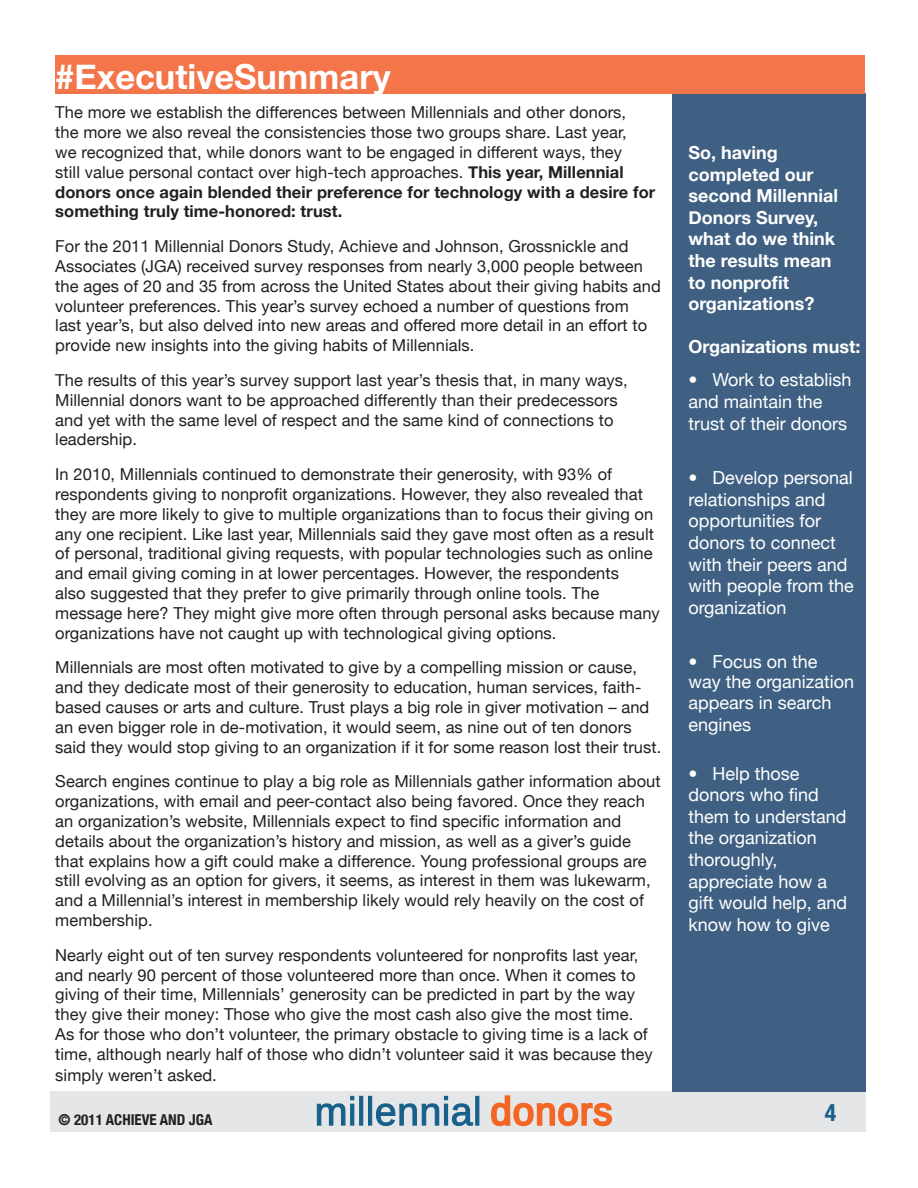
<style>
.page{position:relative;width:918px;height:1188px;background:#fff}
.page>*{position:absolute;margin:0;border:0;box-sizing:border-box;transform-origin:0 0}
.t1{font:700 34.5px "Helvetica Neue";color:#fff}
.t2{font:700 condensed 24px "Helvetica Neue";color:#1a608c}
.t3{font:18px/21.6px "Helvetica Neue";color:#fff}
.t4{font:700 18px/21.6px "Helvetica Neue";color:#fff}
.t5{font:16.5px/19.8px "Helvetica Neue";letter-spacing:.005em;color:#231f20}
.t6{font:700 condensed 15px "Helvetica Neue";color:#231f20}
.s1{font-weight:700}
</style>
<div class="page">
<div style="left:51px;top:1092px;width:815px;height:40px;background:#e5e6e8"></div>
<svg style="left:316px;top:1096px;width:38px;height:30px"></svg>
<div style="left:350px;top:1104px;width:4px;height:22px;background:#216690;border:1px solid #18608c"></div>
<div style="left:359px;top:1096px;width:4px;height:30px;background:#18608c;border:1px solid #18608c"></div>
<hr style="left:368px;top:1096px;width:4px;height:30px;background:#18608c">
<svg style="left:375px;top:1096px;width:99px;height:30px"></svg>
<svg style="left:475px;top:1096px;width:4px;height:30px"></svg>
<svg style="left:491px;top:1095px;width:121px;height:32px"></svg>
<div style="left:672px;top:94px;width:193px;height:998px;background:#3f6082"></div>
<div style="left:55px;top:56px;width:810px;height:38px;background:#f37549"></div>
<p class="t1" style="left:55px;top:55px;width:337px">#ExecutiveSummary</p>
<p class="t5" style="left:55px;top:102px;width:602px">The more we establish the differences between Millennials and other donors,<br>the more we also reveal the consistencies those two groups share. Last year,<br>we recognized that, while donors want to be engaged in different ways, they<br>still value personal contact over high-tech approaches. <span class="s1">This year, Millennial donors once again blended their preference for technology with a desire for something truly time-honored: trust.</span></p>
<p class="t5" style="left:55px;top:236px;width:607px">For the 2011 Millennial Donors Study, Achieve and Johnson, Grossnickle and Associates (JGA) received survey responses from nearly 3,000 people between the ages of 20 and 35 from across the United States about their giving habits and volunteer preferences. This year’s survey echoed a number of questions from<br>last year’s, but also delved into new areas and offered more detail in an effort to provide new insights into the giving habits of Millennials.</p>
<p class="t5" style="left:55px;top:370px;width:574px">The results of this year’s survey support last year’s thesis that, in many ways, Millennial donors want to be approached differently than their predecessors and yet with the same level of respect and the same kind of connections to leadership.</p>
<p class="t5" style="left:55px;top:464px;width:606px">In 2010, Millennials continued to demonstrate their generosity, with 93% of respondents giving to nonprofit organizations. However, they also revealed that they are more likely to give to multiple organizations than to focus their giving on any one recipient. Like last year, Millennials said they gave most often as a result of personal, traditional giving requests, with popular technologies such as online and email giving coming in at lower percentages. However, the respondents<br>also suggested that they prefer to give primarily through online tools. The message here? They might give more often through personal asks because many organizations have not caught up with technological giving options.</p>
<p class="t5" style="left:55px;top:657px;width:608px">Millennials are most often motivated to give by a compelling mission or cause, and they dedicate most of their generosity to education, human services, faith&shy;based causes or arts and culture. Trust plays a big role in giver motivation – and an even bigger role in de-motivation, it would seem, as nine out of ten donors said they would stop giving to an organization if it for some reason lost their trust.</p>
<p class="t5" style="left:55px;top:771px;width:607px">Search engines continue to play a big role as Millennials gather information about organizations, with email and peer-contact also being favored. Once they reach an organization’s website, Millennials expect to find specific information and details about the organization’s history and mission, as well as a giver’s guide that explains how a gift could make a difference. Young professional groups are still evolving as an option for givers, it seems, as interest in them was lukewarm, and a Millennial’s interest in membership likely would rely heavily on the cost of membership.</p>
<p class="t5" style="left:55px;top:945px;width:599px">Nearly eight out of ten survey respondents volunteered for nonprofits last year, and nearly 90 percent of those volunteered more than once. When it comes to giving of their time, Millennials’ generosity can be predicted in part by the way they give their money: Those who give the most cash also give the most time.<br>As for those who don’t volunteer, the primary obstacle to giving time is a lack of time, although nearly half of those who didn’t volunteer said it was because they</p>
<p class="t5" style="left:55px;top:1065px;width:163px">simply weren’t asked.</p>
<p class="t4" style="left:688px;top:141px;width:151px">So, having completed our second Millennial<br>Donors Survey, what do we think the results mean to nonprofit organizations?</p>
<p class="t4" style="left:688px;top:336px;width:174px">Organizations must:</p>
<p class="t3" style="left:688px;top:369px;width:164px">• Work to establish and maintain the trust of their donors</p>
<p class="t3" style="left:688px;top:467px;width:167px">• Develop personal relationships and opportunities for donors to connect with their peers and with people from the organization</p>
<p class="t3" style="left:688px;top:652px;width:167px;line-height:19.5px">• Focus on the way the organization</p>
<p class="t3" style="left:688px;top:692px;width:145px">appears in search engines</p>
<p class="t3" style="left:688px;top:762px;width:160px">• Help those donors who find them to understand the organization thoroughly, appreciate how a gift would help, and know how to give</p>
<p class="t6" style="left:58px;top:1110px;width:156px">© 2011 ACHIEVE AND JGA</p>
<h2 class="t2" style="left:825px;top:1098px;width:13px">4</h2>
</div>
